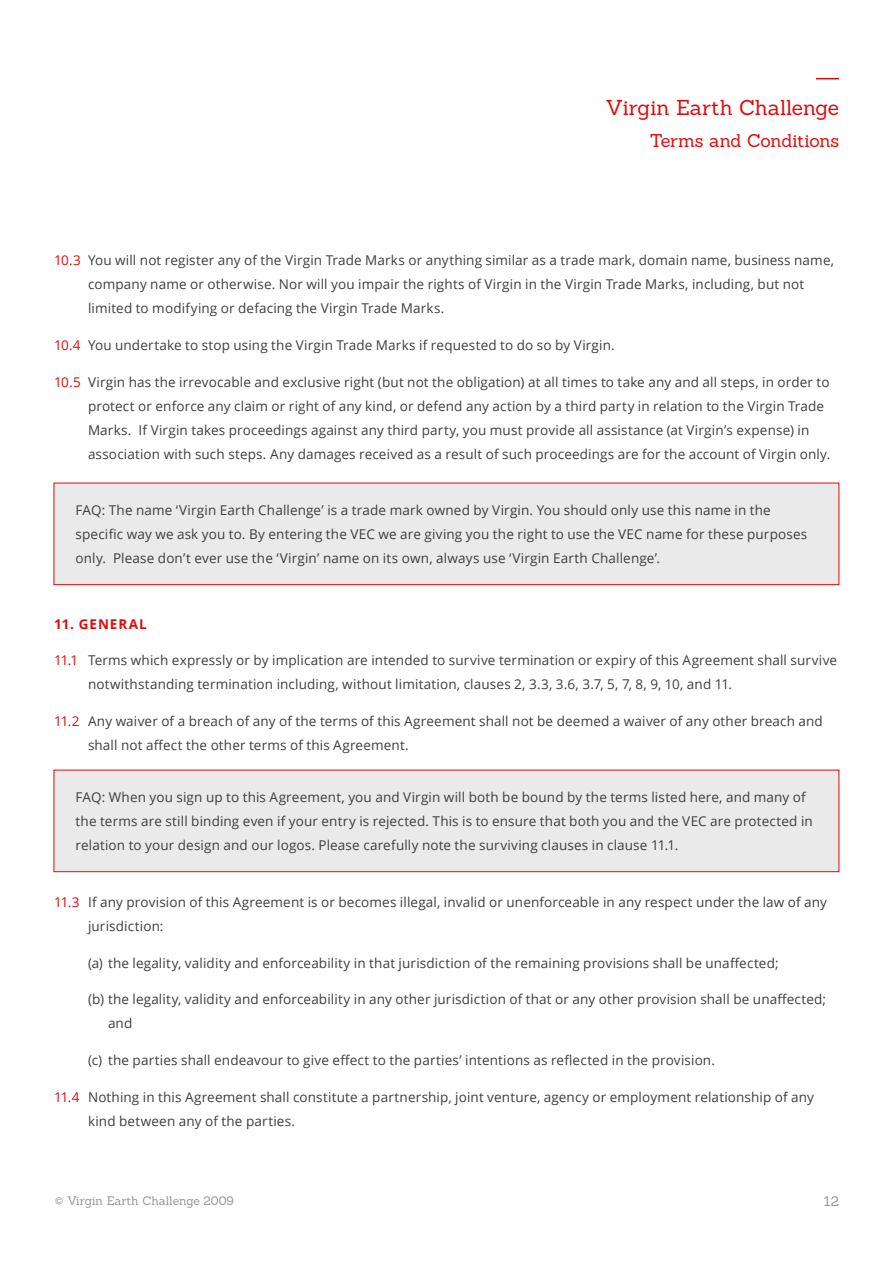
<style>
.page{position:relative;width:893px;height:1263px;background:#fff}
.page>*{position:absolute;margin:0;border:0;box-sizing:border-box;transform-origin:0 0}
.t1{font:21px "Sanchez";color:#e10a0a}
.t2{font:18px "Sanchez";letter-spacing:-.005em;color:#e10a0a}
.Bullet_Text{font:13.5px/24px "Open Sans";letter-spacing:.01em;color:#3e3e3f}
.Body_Text{font:13.5px/24px "Open Sans";letter-spacing:.01em;color:#3e3e3f}
.Sub_Section{font:700 13.5px "Open Sans";letter-spacing:.07em;color:#e10a0a}
.t3{font:13.5px "Sanchez";color:#949699}
.t4{font:12px "Sanchez";color:#949699}
.s1{color:#e10a0a}
</style>
<div class="page">
<svg style="left:816px;top:78px;width:23px;height:1px"></svg>
<div style="left:54px;top:483px;width:785px;height:102px;background:#eaeaeb"></div>
<div style="left:54px;top:483px;width:785px;height:102px;border:1px solid #e10a0a"></div>
<div style="left:54px;top:770px;width:785px;height:102px;background:#eaeaeb"></div>
<div style="left:54px;top:770px;width:785px;height:102px;border:1px solid #e10a0a"></div>
<h1 class="t1" style="left:605px;top:94px;width:235px">Virgin Earth Challenge</h1>
<h2 class="t2" style="left:650px;top:129px;width:191px">Terms and Conditions</h2>
<p class="Bullet_Text" style="left:88px;top:248px;width:747px;text-indent:-34px"><span class="s1">10.3</span> You will not register any of the Virgin Trade Marks or anything similar as a trade mark, domain name, business name, company name or otherwise. Nor will you impair the rights of Virgin in the Virgin Trade Marks, including, but not limited to modifying or defacing the Virgin Trade Marks.</p>
<p class="Bullet_Text" style="left:54px;top:333px;width:562px"><span class="s1">10.4</span> You undertake to stop using the Virgin Trade Marks if requested to do so by Virgin.</p>
<p class="Bullet_Text" style="left:88px;top:370px;width:744px;text-indent:-34px"><span class="s1">10.5</span> Virgin has the irrevocable and exclusive right (but not the obligation) at all times to take any and all steps, in order to protect or enforce any claim or right of any kind, or defend any action by a third party in relation to the Virgin Trade Marks. If Virgin takes proceedings against any third party, you must provide all assistance (at Virgin’s expense) in association with such steps. Any damages received as a result of such proceedings are for the account of Virgin only.</p>
<p class="Body_Text" style="left:76px;top:498px;width:733px">FAQ: The name ‘Virgin Earth Challenge’ is a trade mark owned by Virgin. You should only use this name in the specific way we ask you to. By entering the VEC we are giving you the right to use the VEC name for these purposes only. Please don’t ever use the ‘Virgin’ name on its own, always use ‘Virgin Earth Challenge’.</p>
<p class="Sub_Section" style="left:54px;top:614px;width:94px">11. GENERAL</p>
<p class="Bullet_Text" style="left:88px;top:648px;width:751px;text-indent:-34px"><span class="s1">11.1</span> Terms which expressly or by implication are intended to survive termination or expiry of this Agreement shall survive notwithstanding termination including, without limitation, clauses 2, 3.3, 3.6, 3.7, 5, 7, 8, 9, 10, and 11.</p>
<p class="Bullet_Text" style="left:88px;top:709px;width:736px;text-indent:-34px"><span class="s1">11.2</span> Any waiver of a breach of any of the terms of this Agreement shall not be deemed a waiver of any other breach and shall not affect the other terms of this Agreement.</p>
<p class="Body_Text" style="left:76px;top:785px;width:739px">FAQ: When you sign up to this Agreement, you and Virgin will both be bound by the terms listed here, and many of the terms are still binding even if your entry is rejected. This is to ensure that both you and the VEC are protected in relation to your design and our logos. Please carefully note the surviving clauses in clause 11.1.</p>
<p class="Bullet_Text" style="left:88px;top:889px;width:741px;text-indent:-34px"><span class="s1">11.3</span> If any provision of this Agreement is or becomes illegal, invalid or unenforceable in any respect under the law of any jurisdiction:</p>
<p class="Bullet_Text" style="left:88px;top:950px;width:692px">(a) the legality, validity and enforceability in that jurisdiction of the remaining provisions shall be unaffected;</p>
<p class="Bullet_Text" style="left:108px;top:987px;width:720px;text-indent:-20px">(b) the legality, validity and enforceability in any other jurisdiction of that or any other provision shall be unaffected; and</p>
<p class="Bullet_Text" style="left:88px;top:1048px;width:628px">(c) the parties shall endeavour to give effect to the parties’ intentions as reflected in the provision.</p>
<p class="Bullet_Text" style="left:88px;top:1085px;width:727px;text-indent:-34px"><span class="s1">11.4</span> Nothing in this Agreement shall constitute a partnership, joint venture, agency or employment relationship of any kind between any of the parties.</p>
<p class="t4" style="left:55px;top:1193px;width:180px">© Virgin Earth Challenge 2009</p>
<p class="t3" style="left:824px;top:1193px;width:17px">12</p>
</div>
